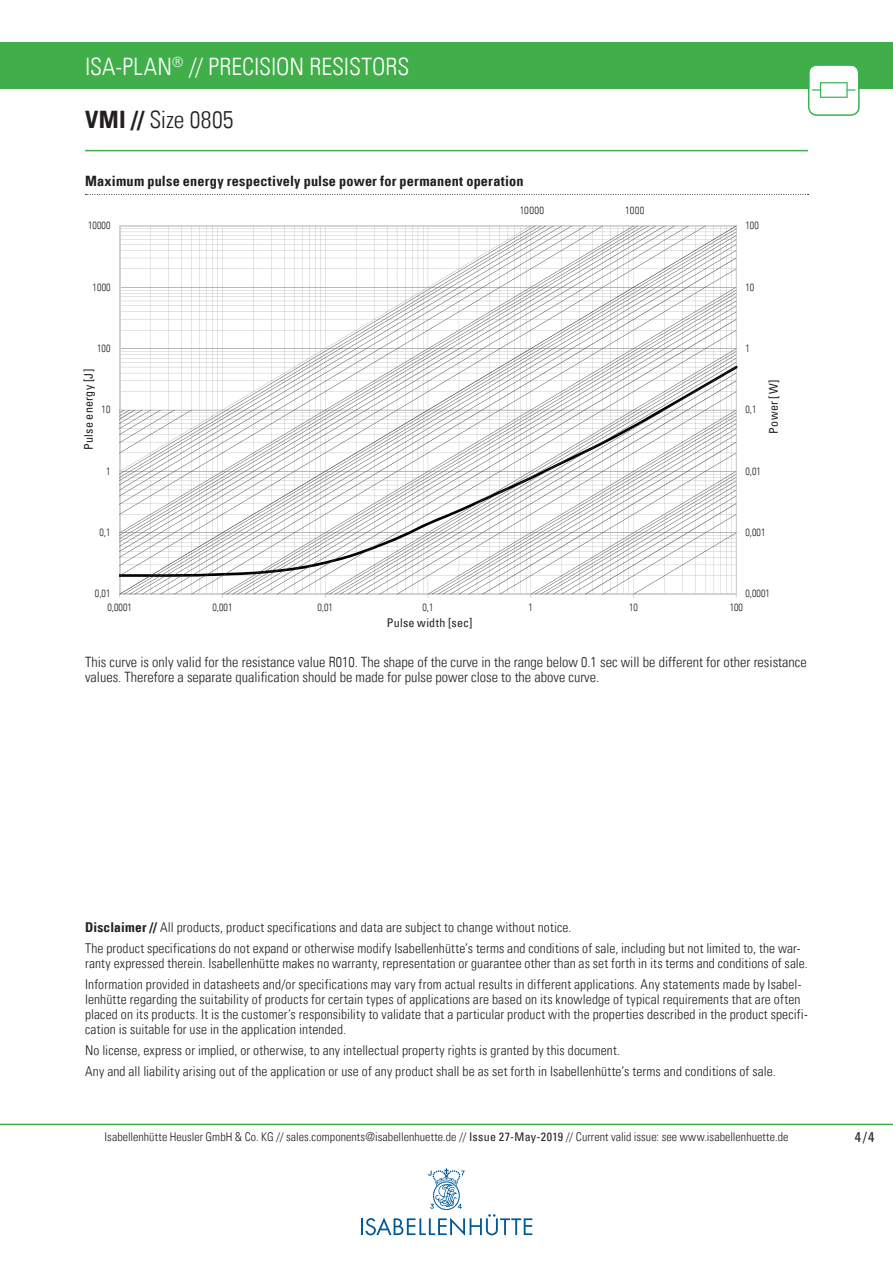
<style>
.page{position:relative;width:893px;height:1263px;background:#fff}
.page>*{position:absolute;margin:0;border:0;box-sizing:border-box;transform-origin:0 0}
.t1{font:24px "Univers Com 47 Light Cond";color:#fff}
.t2{font:24px "Univers Com 47 Light Cond";color:#231f20}
.t3{font:14.25px/15px "Univers Com 47 Light Cond";color:#231f20}
.t4{font:14.25px "Univers Com 67 Bold Cond";letter-spacing:.01em;color:#231f20}
.t5{font:condensed 14.25px "Univers Com 57";color:#231f20}
.t6{font:13.5px/21px "Univers Com 47 Light Cond";letter-spacing:.01em;color:#231f20}
.t7{font:12px "Univers Com 47 Light Cond";letter-spacing:.005em;color:#231f20}
.t8{font:condensed 12px "Univers Com 57";letter-spacing:.02em;color:#231f20}
.t9{font:300 condensed 10.65px "Univers";color:#231f20;scale:.94 1}
.t10{font:10.5px "Univers Com 47 Light Cond";letter-spacing:.045em;color:#231f20}
.s1{font-family:"Univers Com 67 Bold Cond"}
.s2{font-family:"Univers Com 57";font-stretch:condensed}
</style>
<div class="page">
<hr style="left:0;top:1124px;width:893px;height:1px;background:#40ae49">
<svg style="left:361px;top:1168px;width:171px;height:68px"></svg>
<div style="left:0;top:43px;width:893px;height:46px;background:#40ae49"></div>
<hr style="left:85px;top:150px;width:723px;height:1px;background:#40ae49">
<svg style="left:808px;top:65px;width:52px;height:51px"></svg>
<svg style="left:85px;top:194px;width:723px;height:1px"></svg>
<hr style="left:736px;top:226px;width:1px;height:368px;background:#cfd1d2">
<svg style="left:531px;top:269px;width:205px;height:18px"></svg>
<svg style="left:531px;top:330px;width:205px;height:18px"></svg>
<svg style="left:531px;top:373px;width:205px;height:8px"></svg>
<svg style="left:531px;top:381px;width:205px;height:10px"></svg>
<svg style="left:531px;top:391px;width:205px;height:19px"></svg>
<svg style="left:531px;top:423px;width:205px;height:5px"></svg>
<svg style="left:531px;top:428px;width:205px;height:6px"></svg>
<svg style="left:530px;top:434px;width:209px;height:163px"></svg>
<svg style="left:119px;top:226px;width:412px;height:368px"></svg>
<h1 class="t1" style="left:85px;top:52px;width:326px">ISA-PLAN<sup>®</sup> // PRECISION RESISTORS</h1>
<h1 class="t2" style="left:85px;top:105px;width:150px"><span class="s1">VMI //</span> Size 0805</h1>
<p class="t4" style="left:85px;top:172px;width:440px">Maximum pulse energy respectively pulse power for permanent operation</p>
<p class="t10" style="left:520px;top:204px;width:26px">10000</p>
<p class="t10" style="left:625px;top:204px;width:21px">1000</p>
<p class="t9" style="left:88px;top:219px;width:25px">10000</p>
<p class="t9" style="left:745px;top:219px;width:16px">100</p>
<p class="t9" style="left:93px;top:280px;width:20px">1000</p>
<p class="t9" style="left:745px;top:280px;width:11px">10</p>
<p class="t9" style="left:97px;top:342px;width:16px">100</p>
<p class="t9" style="left:745px;top:342px;width:6px">1</p>
<p class="t8" style="left:81px;top:450px;width:82px;rotate:-90deg">Pulse energy [J]</p>
<p class="t9" style="left:102px;top:403px;width:11px">10</p>
<p class="t9" style="left:745px;top:403px;width:13px">0,1</p>
<p class="t8" style="left:766px;top:434px;width:56px;rotate:-90deg">Power [W]</p>
<p class="t9" style="left:106px;top:464px;width:6px">1</p>
<p class="t9" style="left:745px;top:464px;width:18px">0,01</p>
<p class="t9" style="left:99px;top:526px;width:13px">0,1</p>
<p class="t9" style="left:745px;top:526px;width:23px">0,001</p>
<p class="t9" style="left:95px;top:587px;width:18px">0,01</p>
<p class="t9" style="left:745px;top:587px;width:28px">0,0001</p>
<p class="t9" style="left:107px;top:601px;width:28px">0,0001</p>
<p class="t9" style="left:212px;top:601px;width:23px">0,001</p>
<p class="t9" style="left:317px;top:601px;width:18px">0,01</p>
<p class="t9" style="left:422px;top:601px;width:13px">0,1</p>
<p class="t9" style="left:529px;top:601px;width:6px">1</p>
<p class="t9" style="left:629px;top:601px;width:11px">10</p>
<p class="t9" style="left:730px;top:601px;width:16px">100</p>
<p class="t8" style="left:387px;top:615px;width:87px">Pulse width [sec]</p>
<p class="t3" style="left:85px;top:654px;width:723px">This curve is only valid for the resistance value R010. The shape of the curve in the range below 0.1 sec will be different for other resistance values. Therefore a separate qualification should be made for pulse power close to the above curve.</p>
<p class="t6" style="left:85px;top:917px;width:717px"><span class="s1">Disclaimer //</span> All products, product specifications and data are subject to change without notice.<br>The product specifications do not expand or otherwise modify Isabellenhütte’s terms and conditions of sale, including but not limited to, the war-</p>
<p class="t6" style="left:85px;top:953px;width:724px">ranty expressed therein. Isabellenhütte makes no warranty, representation or guarantee other than as set forth in its terms and conditions of sale.<br>Information provided in datasheets and/or specifications may vary from actual results in different applications. Any statements made by Isabel-</p>
<p class="t6" style="left:85px;top:992px;width:724px;line-height:15px">lenhütte regarding the suitability of products for certain types of applications are based on its knowledge of typical requirements that are often placed on its products. It is the customer’s responsibility to validate that a particular product with the properties described in the product specifi&shy;cation is suitable for use in the application intended.</p>
<p class="t6" style="left:85px;top:1040px;width:692px">No license, express or implied, or otherwise, to any intellectual property rights is granted by this document.<br>Any and all liability arising out of the application or use of any product shall be as set forth in Isabellenhütte’s terms and conditions of sale.</p>
<p class="t7" style="left:105px;top:1129px;width:685px">Isabellenhütte Heusler GmbH &amp; Co. KG // sales.components@isabellenhuette.de // <span class="s2">Issue 27-May-2019</span> // Current valid issue: see www.isabellenhuette.de</p>
<p class="t5" style="left:855px;top:1127px;width:21px">4/4</p>
</div>
